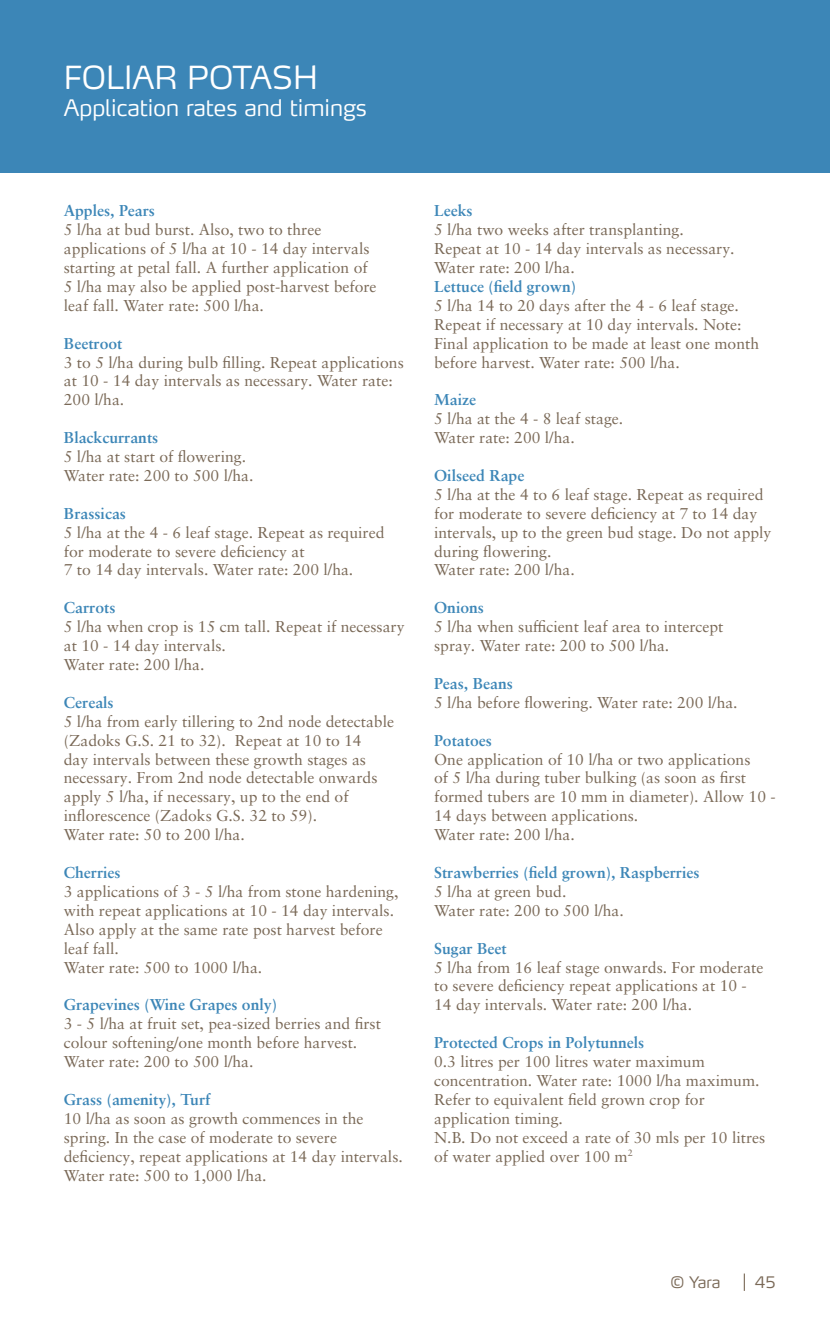
<style>
.page{position:relative;width:830px;height:1340px;background:#fff}
.page>*{position:absolute;margin:0;border:0;box-sizing:border-box;transform-origin:0 0}
.t1{font:300 31.5px "Yara Max LF";color:#fff}
.t2{font:300 22.5px "Yara Max LF";color:#fff}
._5_Body_copy_8pt{font:15.75px/18.9px "Sabon LT Pro";color:#7a6957}
._5_Body_copy_8pt-2{font:700 15.75px "Sabon LT Pro";color:#3c86b7}
.t3{font:300 15.75px "Yara Max LF";letter-spacing:-.005em;color:#7a6957}
</style>
<div class="page">
<svg style="left:743px;top:1273px;width:1px;height:17px"></svg>
<div style="left:0;top:0;width:829px;height:172px;background:#3c86b7"></div>
<p class="t1" style="left:64px;top:58px;width:255px">FOLIAR POTASH</p>
<p class="t2" style="left:64px;top:94px;width:304px">Application rates and timings</p>
<p class="_5_Body_copy_8pt-2" style="left:64px;top:201px;width:93px">Apples, Pears</p>
<p class="_5_Body_copy_8pt" style="left:64px;top:220px;width:259px">5 l/ha at bud burst. Also, two to three</p>
<p class="_5_Body_copy_8pt" style="left:64px;top:239px;width:307px">applications of 5 l/ha at 10 - 14 day intervals</p>
<p class="_5_Body_copy_8pt" style="left:64px;top:257px;width:305px">starting at petal fall. A further application of</p>
<p class="_5_Body_copy_8pt" style="left:64px;top:276px;width:314px">5 l/ha may also be applied post-harvest before</p>
<p class="_5_Body_copy_8pt" style="left:64px;top:295px;width:201px">leaf fall. Water rate: 500 l/ha.</p>
<p class="_5_Body_copy_8pt-2" style="left:64px;top:333px;width:60px">Beetroot</p>
<p class="_5_Body_copy_8pt" style="left:64px;top:352px;width:341px">3 to 5 l/ha during bulb filling. Repeat applications at 10 - 14 day intervals as necessary. Water rate:<br>200 l/ha.</p>
<p class="_5_Body_copy_8pt-2" style="left:64px;top:428px;width:96px">Blackcurrants</p>
<p class="_5_Body_copy_8pt" style="left:64px;top:446px;width:184px">5 l/ha at start of flowering.</p>
<p class="_5_Body_copy_8pt" style="left:64px;top:465px;width:191px">Water rate: 200 to 500 l/ha.</p>
<p class="_5_Body_copy_8pt-2" style="left:64px;top:503px;width:64px">Brassicas</p>
<p class="_5_Body_copy_8pt" style="left:64px;top:522px;width:322px">5 l/ha at the 4 - 6 leaf stage. Repeat as required for moderate to severe deficiency at</p>
<p class="_5_Body_copy_8pt" style="left:64px;top:560px;width:291px">7 to 14 day intervals. Water rate: 200 l/ha.</p>
<p class="_5_Body_copy_8pt-2" style="left:64px;top:598px;width:53px">Carrots</p>
<p class="_5_Body_copy_8pt" style="left:64px;top:617px;width:342px">5 l/ha when crop is 15 cm tall. Repeat if necessary at 10 - 14 day intervals.</p>
<p class="_5_Body_copy_8pt" style="left:64px;top:654px;width:142px">Water rate: 200 l/ha.</p>
<p class="_5_Body_copy_8pt-2" style="left:64px;top:692px;width:51px">Cereals</p>
<p class="_5_Body_copy_8pt" style="left:64px;top:711px;width:331px">5 l/ha from early tillering to 2nd node detectable (Zadoks G.S. 21 to 32). Repeat at 10 to 14<br>day intervals between these growth stages as necessary. From 2nd node detectable onwards apply 5 l/ha, if necessary, up to the end of inflorescence (Zadoks G.S. 32 to 59).</p>
<p class="_5_Body_copy_8pt" style="left:64px;top:824px;width:182px">Water rate: 50 to 200 l/ha.</p>
<p class="_5_Body_copy_8pt-2" style="left:64px;top:862px;width:58px">Cherries</p>
<p class="_5_Body_copy_8pt" style="left:64px;top:881px;width:336px">3 applications of 3 - 5 l/ha from stone hardening, with repeat applications at 10 - 14 day intervals.<br>Also apply at the same rate post harvest before leaf fall.</p>
<p class="_5_Body_copy_8pt" style="left:64px;top:957px;width:200px">Water rate: 500 to 1000 l/ha.</p>
<p class="_5_Body_copy_8pt-2" style="left:64px;top:995px;width:214px">Grapevines (Wine Grapes only)</p>
<p class="_5_Body_copy_8pt" style="left:64px;top:1013px;width:318px">3 - 5 l/ha at fruit set, pea-sized berries and first</p>
<p class="_5_Body_copy_8pt" style="left:64px;top:1032px;width:295px">colour softening/one month before harvest.</p>
<p class="_5_Body_copy_8pt" style="left:64px;top:1051px;width:191px">Water rate: 200 to 500 l/ha.</p>
<p class="_5_Body_copy_8pt-2" style="left:64px;top:1089px;width:148px">Grass (amenity), Turf</p>
<p class="_5_Body_copy_8pt" style="left:64px;top:1108px;width:301px">10 l/ha as soon as growth commences in the</p>
<p class="_5_Body_copy_8pt" style="left:64px;top:1127px;width:340px">spring. In the case of moderate to severe deficiency, repeat applications at 14 day intervals.<br>Water rate: 500 to 1,000 l/ha.</p>
<p class="_5_Body_copy_8pt-2" style="left:434px;top:201px;width:40px">Leeks</p>
<p class="_5_Body_copy_8pt" style="left:434px;top:220px;width:251px">5 l/ha two weeks after transplanting.</p>
<p class="_5_Body_copy_8pt" style="left:434px;top:239px;width:302px">Repeat at 10 - 14 day intervals as necessary.</p>
<p class="_5_Body_copy_8pt" style="left:434px;top:257px;width:142px">Water rate: 200 l/ha.</p>
<p class="_5_Body_copy_8pt-2" style="left:434px;top:276px;width:143px">Lettuce (field grown)</p>
<p class="_5_Body_copy_8pt" style="left:434px;top:295px;width:306px">5 l/ha 14 to 20 days after the 4 - 6 leaf stage.</p>
<p class="_5_Body_copy_8pt" style="left:434px;top:314px;width:309px">Repeat if necessary at 10 day intervals. Note:</p>
<p class="_5_Body_copy_8pt" style="left:434px;top:333px;width:326px">Final application to be made at least one month</p>
<p class="_5_Body_copy_8pt" style="left:434px;top:352px;width:247px">before harvest. Water rate: 500 l/ha.</p>
<p class="_5_Body_copy_8pt-2" style="left:434px;top:390px;width:43px">Maize</p>
<p class="_5_Body_copy_8pt" style="left:434px;top:409px;width:191px">5 l/ha at the 4 - 8 leaf stage.</p>
<p class="_5_Body_copy_8pt" style="left:434px;top:428px;width:142px">Water rate: 200 l/ha.</p>
<p class="_5_Body_copy_8pt-2" style="left:434px;top:465px;width:92px">Oilseed Rape</p>
<p class="_5_Body_copy_8pt" style="left:434px;top:484px;width:338px">5 l/ha at the 4 to 6 leaf stage. Repeat as required for moderate to severe deficiency at 7 to 14 day intervals, up to the green bud stage. Do not apply during flowering.</p>
<p class="_5_Body_copy_8pt" style="left:434px;top:560px;width:142px">Water rate: 200 l/ha.</p>
<p class="_5_Body_copy_8pt-2" style="left:434px;top:598px;width:51px">Onions</p>
<p class="_5_Body_copy_8pt" style="left:434px;top:617px;width:291px">5 l/ha when sufficient leaf area to intercept</p>
<p class="_5_Body_copy_8pt" style="left:434px;top:635px;width:236px">spray. Water rate: 200 to 500 l/ha.</p>
<p class="_5_Body_copy_8pt-2" style="left:434px;top:673px;width:80px">Peas, Beans</p>
<p class="_5_Body_copy_8pt" style="left:434px;top:692px;width:305px">5 l/ha before flowering. Water rate: 200 l/ha.</p>
<p class="_5_Body_copy_8pt-2" style="left:434px;top:730px;width:59px">Potatoes</p>
<p class="_5_Body_copy_8pt" style="left:434px;top:749px;width:317px">One application of 10 l/ha or two applications</p>
<p class="_5_Body_copy_8pt" style="left:434px;top:768px;width:343px">of 5 l/ha during tuber bulking (as soon as first formed tubers are 10 mm in diameter). Allow 10 -<br>14 days between applications.</p>
<p class="_5_Body_copy_8pt" style="left:434px;top:824px;width:142px">Water rate: 200 l/ha.</p>
<p class="_5_Body_copy_8pt-2" style="left:434px;top:862px;width:267px">Strawberries (field grown), Raspberries</p>
<p class="_5_Body_copy_8pt" style="left:434px;top:881px;width:134px">5 l/ha at green bud.</p>
<p class="_5_Body_copy_8pt" style="left:434px;top:900px;width:191px">Water rate: 200 to 500 l/ha.</p>
<p class="_5_Body_copy_8pt-2" style="left:434px;top:938px;width:74px">Sugar Beet</p>
<p class="_5_Body_copy_8pt" style="left:434px;top:957px;width:331px">5 l/ha from 16 leaf stage onwards. For moderate</p>
<p class="_5_Body_copy_8pt" style="left:434px;top:976px;width:314px">to severe deficiency repeat applications at 10 -</p>
<p class="_5_Body_copy_8pt" style="left:434px;top:995px;width:259px">14 day intervals. Water rate: 200 l/ha.</p>
<p class="_5_Body_copy_8pt-2" style="left:434px;top:1032px;width:212px">Protected Crops in Polytunnels</p>
<p class="_5_Body_copy_8pt" style="left:434px;top:1051px;width:272px">0.3 litres per 100 litres water maximum</p>
<p class="_5_Body_copy_8pt" style="left:434px;top:1070px;width:327px">concentration. Water rate: 1000 l/ha maximum.</p>
<p class="_5_Body_copy_8pt" style="left:434px;top:1089px;width:272px">Refer to equivalent field grown crop for</p>
<p class="_5_Body_copy_8pt" style="left:434px;top:1108px;width:130px">application timing.</p>
<p class="_5_Body_copy_8pt" style="left:434px;top:1127px;width:332px">N.B. Do not exceed a rate of 30 mls per 10 litres of water applied over 100 m<sup>2</sup></p>
<p class="t3" style="left:670px;top:1272px;width:51px">© Yara</p>
<p class="t3" style="left:754px;top:1272px;width:23px">45</p>
</div>
